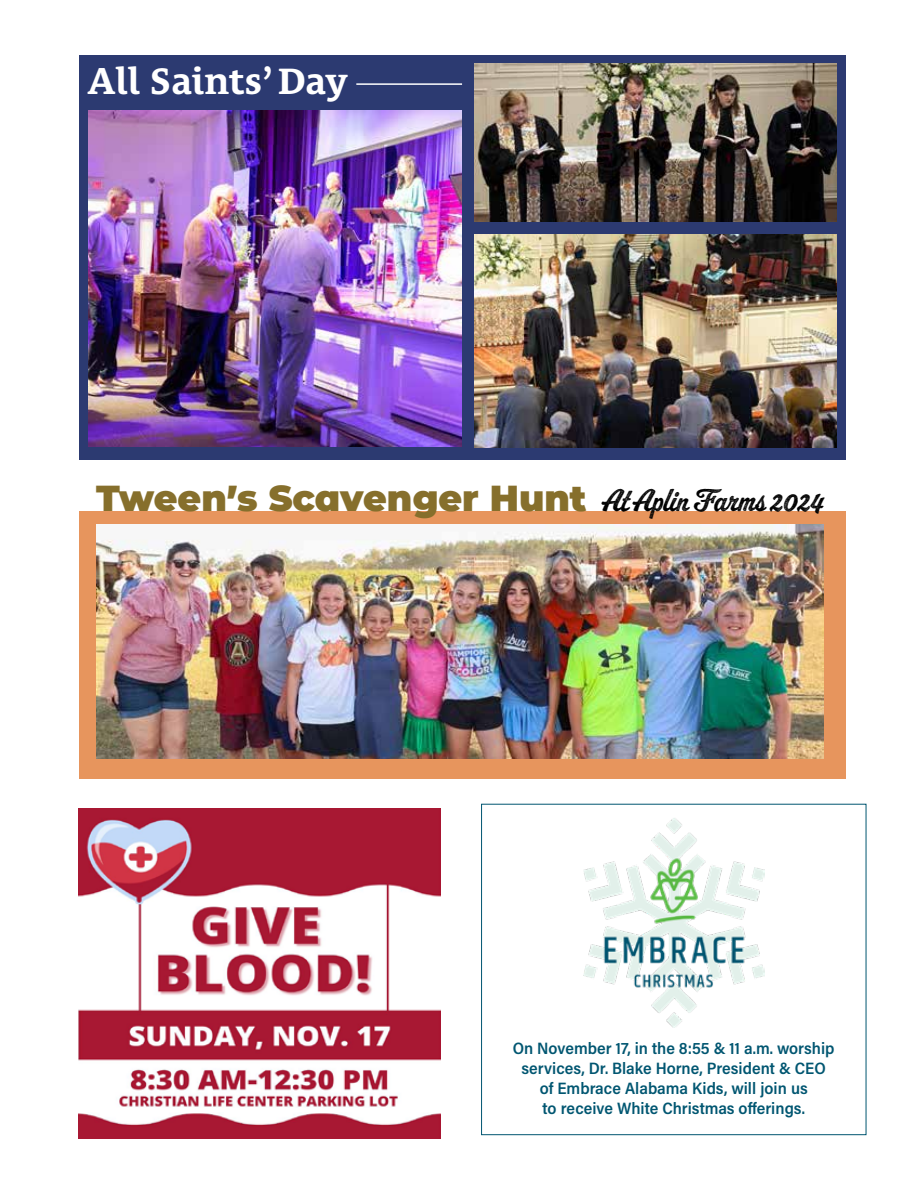
<style>
.page{position:relative;width:918px;height:1188px;background:#fff}
.page>*{position:absolute;margin:0;border:0;box-sizing:border-box;transform-origin:0 0}
.t1{font:700 37.5px "Le Monde Courrier Std";color:#fff}
.t2{font:900 36px "CMG Sans";color:#866f2c}
.t3{font:16.5px/19.8px "Acumin Variable Concept";color:#015671;text-align:center}
.s1{font-family:"Mascot MVB Rough 1";font-weight:400;font-size:31.5px;color:#000}
</style>
<div class="page">
<div style="left:79px;top:511px;width:766px;height:268px;background:#e7955d"></div>
<div style="left:79px;top:55px;width:766px;height:405px;background:#2c3a71"></div>
<img style="left:96px;top:525px;width:728px;height:234px">
<img style="left:89px;top:110px;width:373px;height:337px">
<img style="left:474px;top:64px;width:363px;height:158px">
<img style="left:474px;top:235px;width:363px;height:213px">
<hr style="left:356px;top:83px;width:106px;height:2px;background:#fff">
<img style="left:79px;top:808px;width:362px;height:330px">
<div style="left:481px;top:804px;width:385px;height:331px;border:1px solid #015671"></div>
<img style="left:583px;top:818px;width:181px;height:209px">
<h1 class="t1" style="left:87px;top:59px;width:262px">All Saints’ Day</h1>
<h2 class="t2" style="left:96px;top:472px;width:729px">Tween’s Scavenger Hunt <span class="s1">At Aplin Farms 2024</span></h2>
<p class="t3" style="left:513px;top:1038px;width:323px">On November 17, in the 8:55 &amp; 11 a.m. worship services, Dr. Blake Horne, President &amp; CEO of Embrace Alabama Kids, will join us<br>to receive White Christmas offerings.</p>
</div>
